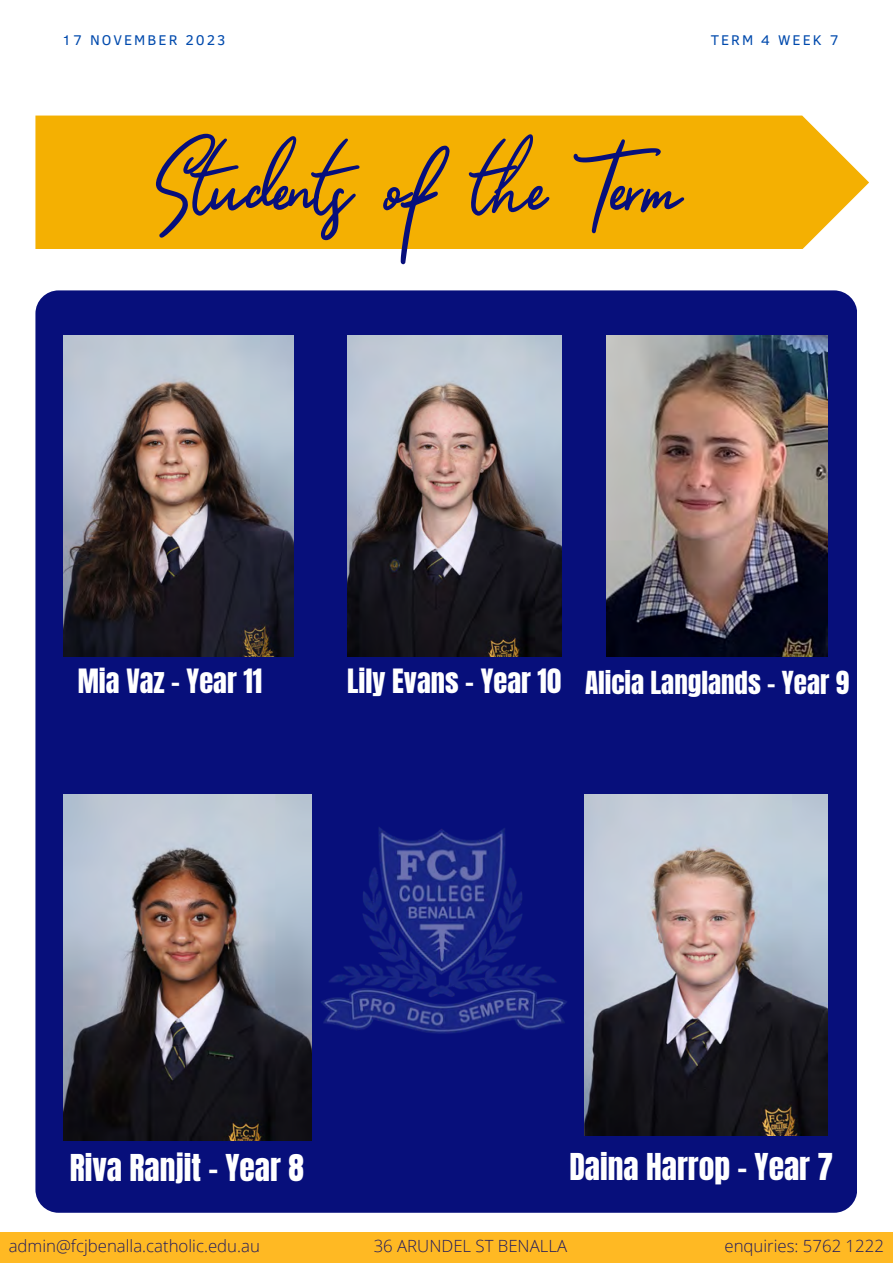
<style>
.page{position:relative;width:893px;height:1264px;background:#fff}
.page>*{position:absolute;margin:0;border:0;box-sizing:border-box;transform-origin:0 0}
.t1{font:109.35px "Suluscript";color:#070f7b}
.t2{font:31.5px "Anton";color:#fff}
.t3{font:28.5px "Anton";color:#fff}
.t4{font:27px "Anton";color:#fff}
.t5{font:300 16.8px "Open Sans";color:#201a5e}
.t6{font:14.4px "Clear Sans";letter-spacing:.14em;color:#004aad}
</style>
<div class="page">
<div style="left:0;top:1232px;width:892px;height:30px;background:#ffb923"></div>
<div style="left:35px;top:115px;width:834px;height:134px;background:#f4b002"></div>
<div style="left:35px;top:290px;width:822px;height:922px;background:#070f7b;border-radius:23px"></div>
<img style="left:64px;top:335px;width:229px;height:321px">
<img style="left:347px;top:335px;width:214px;height:321px">
<img style="left:64px;top:794px;width:247px;height:346px">
<img style="left:584px;top:794px;width:243px;height:341px">
<img style="left:606px;top:335px;width:221px;height:321px">
<img style="left:321px;top:827px;width:246px;height:207px">
<p class="t6" style="left:62px;top:29px;width:165px">17 NOVEMBER 2023</p>
<p class="t6" style="left:710px;top:29px;width:129px">TERM 4 WEEK 7</p>
<p class="t1" style="left:158px;top:108px;width:524px">Students of the Term</p>
<p class="t3" style="left:78px;top:660px;width:186px">Mia Vaz - Year 11</p>
<p class="t3" style="left:347px;top:660px;width:215px">Lily Evans - Year 10</p>
<p class="t4" style="left:585px;top:663px;width:266px">Alicia Langlands - Year 9</p>
<p class="t2" style="left:70px;top:1144px;width:236px">Riva Ranjit - Year 8</p>
<p class="t2" style="left:569px;top:1143px;width:265px">Daina Harrop - Year 7</p>
<p class="t5" style="left:9px;top:1233px;width:253px">admin@fcjbenalla.catholic.edu.au</p>
<p class="t5" style="left:373px;top:1233px;width:195px">36 ARUNDEL ST BENALLA</p>
<p class="t5" style="left:724px;top:1233px;width:161px">enquiries: 5762 1222</p>
</div>
